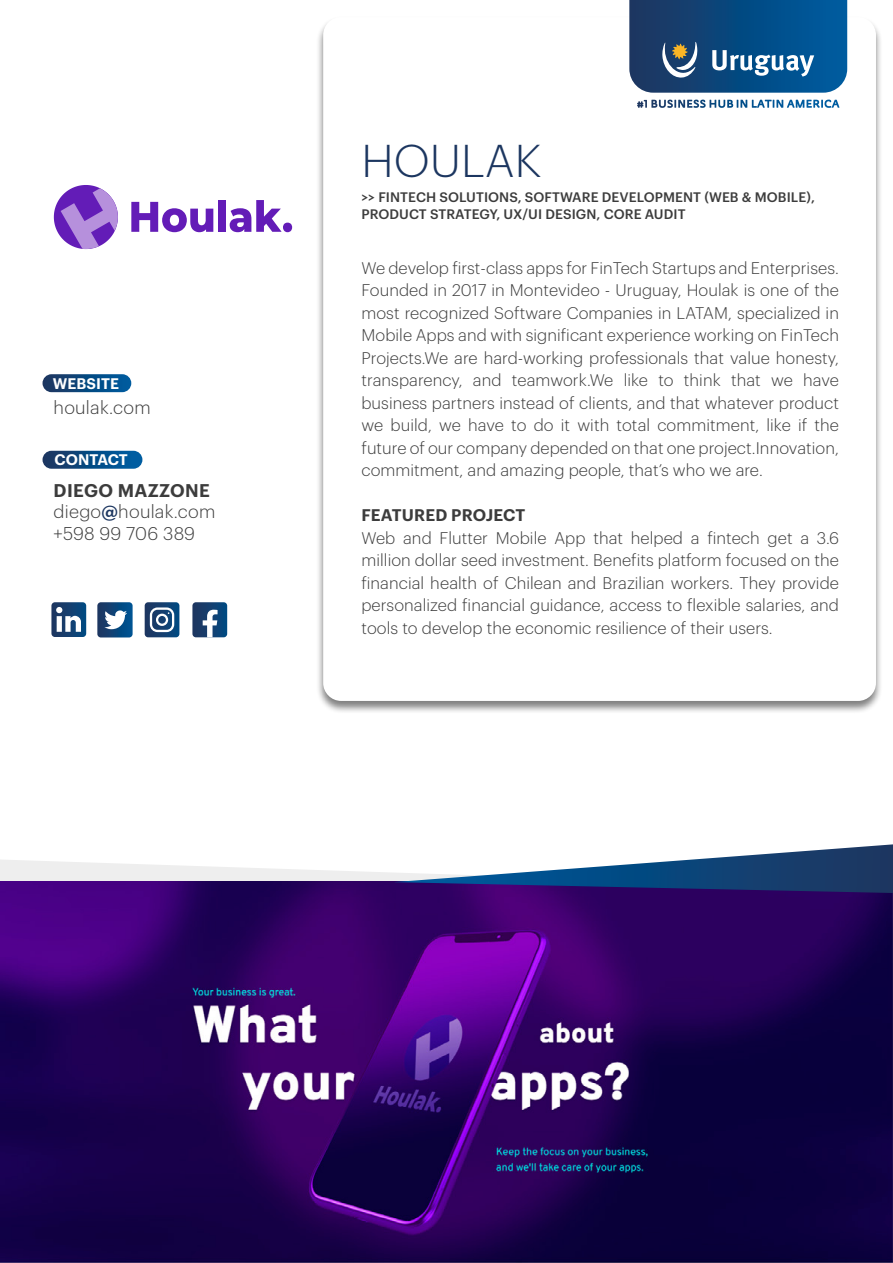
<style>
.page{position:relative;width:893px;height:1263px;background:#fff}
.page>*{position:absolute;margin:0;border:0;box-sizing:border-box;transform-origin:0 0}
.t1{font:300 45px "Graphik";letter-spacing:.005em;color:#1c3660}
.t2{font:300 18px/21.6px "Graphik";letter-spacing:.015em;color:#3c3c3c}
.t3{font:300 16.5px/22.5px "Graphik";letter-spacing:.005em;color:#3c3c3c;text-align:justify}
.t4{font:600 16.5px "Graphik";letter-spacing:.01em;color:#3c3c3c}
.t5{font:600 15px "Graphik";letter-spacing:.005em;color:#fff}
.t6{font:500 13.5px/16.2px "Graphik";letter-spacing:.005em;color:#3c3c3c}
.s1{font-weight:600}
.s2{font-weight:500;color:#1c3660}
</style>
<div class="page">
<div style="left:316px;top:16px;width:567px;height:698px;background:#000;opacity:.5"></div>
<div style="left:323px;top:17px;width:553px;height:684px;background:#fff;border-radius:18px"></div>
<svg style="left:629px;top:0;width:218px;height:93px;background:#1e5789"></svg>
<svg style="left:694px;top:100px;width:137px;height:8px"></svg>
<div style="left:43px;top:374px;width:88px;height:18px;background:linear-gradient(to right,#1b355e,#005ca0);border-radius:9px"></div>
<div style="left:43px;top:451px;width:99px;height:18px;background:linear-gradient(to right,#1a365f,#0061a8);border-radius:9px"></div>
<svg style="left:0;top:860px;width:395px;height:21px;fill:#eee"></svg>
<svg style="left:51px;top:602px;width:35px;height:35px"></svg>
<svg style="left:145px;top:602px;width:34px;height:35px"></svg>
<svg style="left:192px;top:602px;width:35px;height:35px"></svg>
<svg style="left:97px;top:602px;width:36px;height:35px"></svg>
<svg style="left:131px;top:202px;width:82px;height:30px"></svg>
<div style="left:218px;top:200px;width:8px;height:32px;background:#631cb7"></div>
<svg style="left:230px;top:200px;width:62px;height:32px"></svg>
<svg style="left:54px;top:185px;width:64px;height:64px"></svg>
<img style="left:0;top:881px;width:893px;height:382px">
<svg style="left:395px;top:844px;width:498px;height:381px;background:#331666"></svg>
<p class="t5" style="left:53px;top:372px;width:68px">WEBSITE</p>
<p class="t2" style="left:54px;top:395px;width:99px">houlak.com</p>
<p class="t5" style="left:55px;top:448px;width:75px">CONTACT</p>
<p class="t2" style="left:54px;top:478px;width:163px"><span class="s1">DIEGO MAZZONE </span>diego<span class="s2">@</span>houlak.com +598 99 706 389</p>
<h1 class="t1" style="left:362px;top:128px;width:182px">HOULAK</h1>
<p class="t6" style="left:361px;top:188px;width:455px">&gt;&gt; FINTECH SOLUTIONS, SOFTWARE DEVELOPMENT (WEB &amp; MOBILE),<br>PRODUCT STRATEGY, UX/UI DESIGN, CORE AUDIT</p>
<p class="t3" style="left:361px;top:255px;width:479px">We develop first-class apps for FinTech Startups and Enterprises.<br>Founded in 2017 in Montevideo - Uruguay, Houlak is one of the most recognized Software Companies in LATAM, specialized in Mobile Apps and with significant experience working on FinTech Projects.We are hard-working professionals that value honesty, transparency, and teamwork.We like to think that we have business partners instead of clients, and that whatever product we build, we have to do it with total commitment, like if the future of our company depended on that one project.Innovation, commitment, and amazing people, that’s who we are.</p>
<p class="t4" style="left:361px;top:503px;width:165px">FEATURED PROJECT</p>
<p class="t3" style="left:361px;top:525px;width:479px">Web and Flutter Mobile App that helped a fintech get a 3.6 million dollar seed investment. Benefits platform focused on the financial health of Chilean and Brazilian workers. They provide personalized financial guidance, access to flexible salaries, and tools to develop the economic resilience of their users.</p>
</div>
